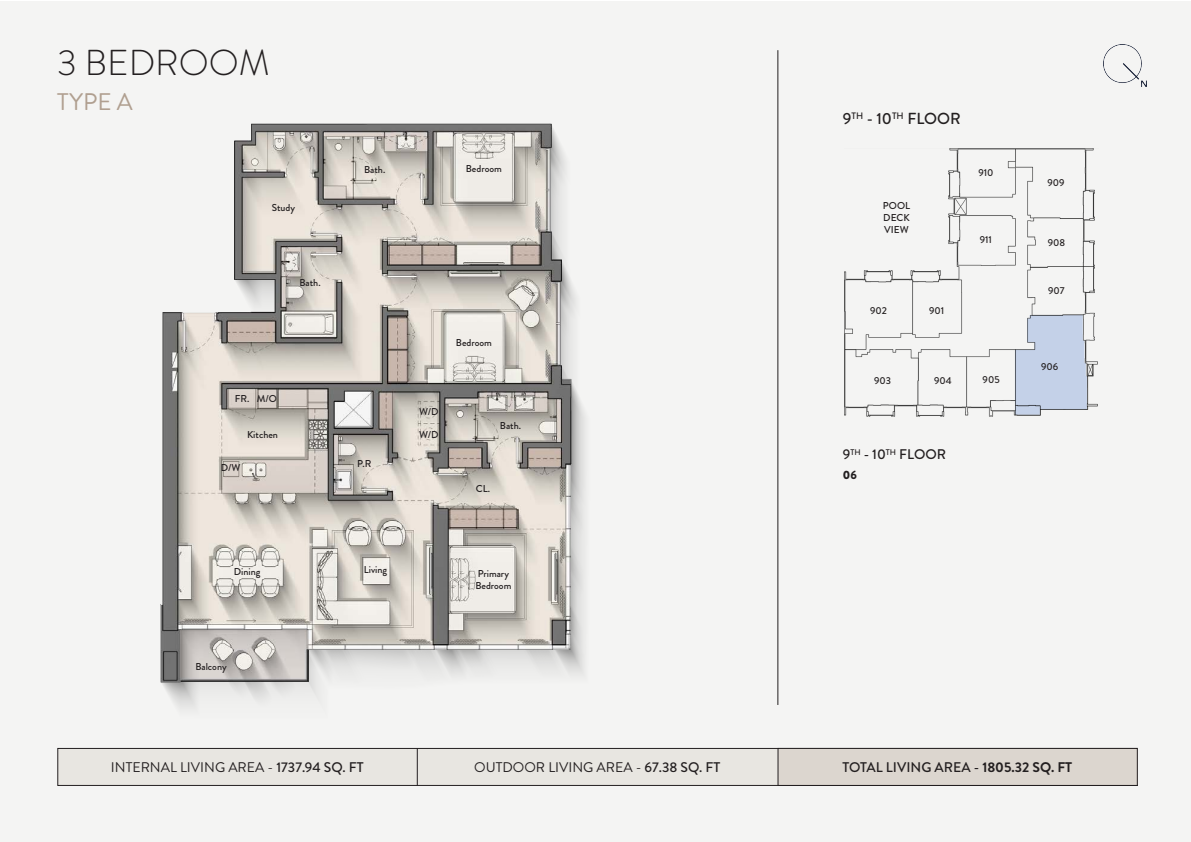
<style>
.page{position:relative;width:1191px;height:842px;background:#fff}
.page>*{position:absolute;margin:0;border:0;box-sizing:border-box;transform-origin:0 0}
.t1{font:300 36px "Brandon Grotesque";color:#231f20}
.t2{font:24px "Brandon Grotesque";color:#b09f90}
.t3{font:500 16px "Brandon Grotesque";color:#231f20}
.t4{font:14px "Brandon Grotesque";color:#231f20}
.t5{font:500 14px "Brandon Grotesque";color:#231f20}
.t6{font:900 12px "Brandon Grotesque";color:#231f20}
.t7{font:500 10px/12px "Brandon Grotesque";color:#231f20}
.t8{font:500 9.3px "Brandon Grotesque";color:#231f20}
.t9{font:500 8.2px "Brandon Grotesque";color:#231f20}
.s1{font-weight:500}
.s2{font-weight:700}
</style>
<div class="page">
<div style="left:0;top:1px;width:1190px;height:840px;background:#f4f4f3"></div>
<img style="left:844px;top:149px;width:254px;height:268px">
<img style="left:37px;top:123px;width:703px;height:719px">
<div style="left:58px;top:748px;width:1079px;height:37px;background:#e8e6e1"></div>
<div style="left:58px;top:748px;width:1079px;height:37px;border:1px solid #231f20"></div>
<div style="left:778px;top:748px;width:359px;height:37px;background:#dcd6cf"></div>
<div style="left:778px;top:748px;width:359px;height:37px;border:1px solid #231f20"></div>
<hr style="left:417px;top:748px;width:1px;height:37px;background:#231f20">
<hr style="left:777px;top:50px;width:1px;height:655px;background:#231f20">
<img style="left:1103px;top:45px;width:43px;height:41px">
<p class="t1" style="left:57px;top:38px;width:214px">3 BEDROOM</p>
<p class="t2" style="left:57px;top:85px;width:77px">TYPE A</p>
<p class="t7" style="left:272px;top:201px;width:25px">Study</p>
<p class="t7" style="left:299px;top:276px;width:23px">Bath.</p>
<p class="t7" style="left:235px;top:393px;width:16px">FR.</p>
<p class="t7" style="left:257px;top:393px;width:22px">M O/</p>
<p class="t7" style="left:247px;top:429px;width:32px">Kitchen</p>
<p class="t7" style="left:221px;top:462px;width:21px">D W/</p>
<p class="t7" style="left:234px;top:566px;width:28px">Dining</p>
<p class="t7" style="left:195px;top:661px;width:33px">Balcony</p>
<p class="t7" style="left:364px;top:164px;width:23px">Bath.</p>
<p class="t7" style="left:466px;top:163px;width:38px">Bedroom</p>
<p class="t7" style="left:357px;top:458px;width:16px">R.P</p>
<p class="t7" style="left:364px;top:563px;width:25px">Living</p>
<p class="t7" style="left:456px;top:336px;width:38px">Bedroom</p>
<p class="t7" style="left:419px;top:406px;width:21px">W D/</p>
<p class="t7" style="left:419px;top:429px;width:21px">W D/</p>
<p class="t7" style="left:500px;top:420px;width:23px">Bath.</p>
<p class="t7" style="left:476px;top:483px;width:16px">CL.</p>
<p class="t7" style="left:475px;top:567px;width:38px">Primary<br>Bedroom</p>
<p class="t4" style="left:111px;top:757px;width:254px">INTERNAL LIVING AREA - <span class="s1">1737.94 SQ. FT</span></p>
<p class="t4" style="left:474px;top:757px;width:247px">OUTDOOR LIVING AREA - <span class="s1">67.38 SQ. FT</span></p>
<p class="t8" style="left:851px;top:109px;width:13px">TH</p>
<p class="t8" style="left:892px;top:109px;width:13px">TH</p>
<p class="t3" style="left:907px;top:108px;width:55px">FLOOR</p>
<p class="t3" style="left:843px;top:108px;width:10px">9</p>
<p class="t3" style="left:866px;top:108px;width:27px">10-</p>
<p class="t7" style="left:883px;top:200px;width:29px;text-align:justify">POOL DECK VIEW</p>
<p class="t7" style="left:978px;top:167px;width:17px">910</p>
<p class="t7" style="left:979px;top:233px;width:14px">911</p>
<p class="t7" style="left:870px;top:304px;width:18px">902</p>
<p class="t7" style="left:874px;top:375px;width:18px">903</p>
<p class="t7" style="left:929px;top:304px;width:17px">901</p>
<p class="t7" style="left:934px;top:375px;width:19px">904</p>
<p class="t7" style="left:982px;top:374px;width:19px">905</p>
<p class="t9" style="left:850px;top:446px;width:12px">TH</p>
<p class="t9" style="left:886px;top:446px;width:12px">TH</p>
<p class="t5" style="left:899px;top:445px;width:48px">FLOOR</p>
<p class="t5" style="left:843px;top:445px;width:9px">9</p>
<p class="t6" style="left:843px;top:467px;width:15px">06</p>
<p class="t5" style="left:863px;top:445px;width:24px">10-</p>
<p class="t7" style="left:1047px;top:177px;width:19px">909</p>
<p class="t7" style="left:1047px;top:236px;width:19px">908</p>
<p class="t7" style="left:1048px;top:285px;width:18px">907</p>
<p class="t7" style="left:1041px;top:361px;width:19px">906</p>
<p class="t5" style="left:842px;top:757px;width:231px">TOTAL LIVING AREA - <span class="s2">1805.32 SQ. FT</span></p>
</div>
